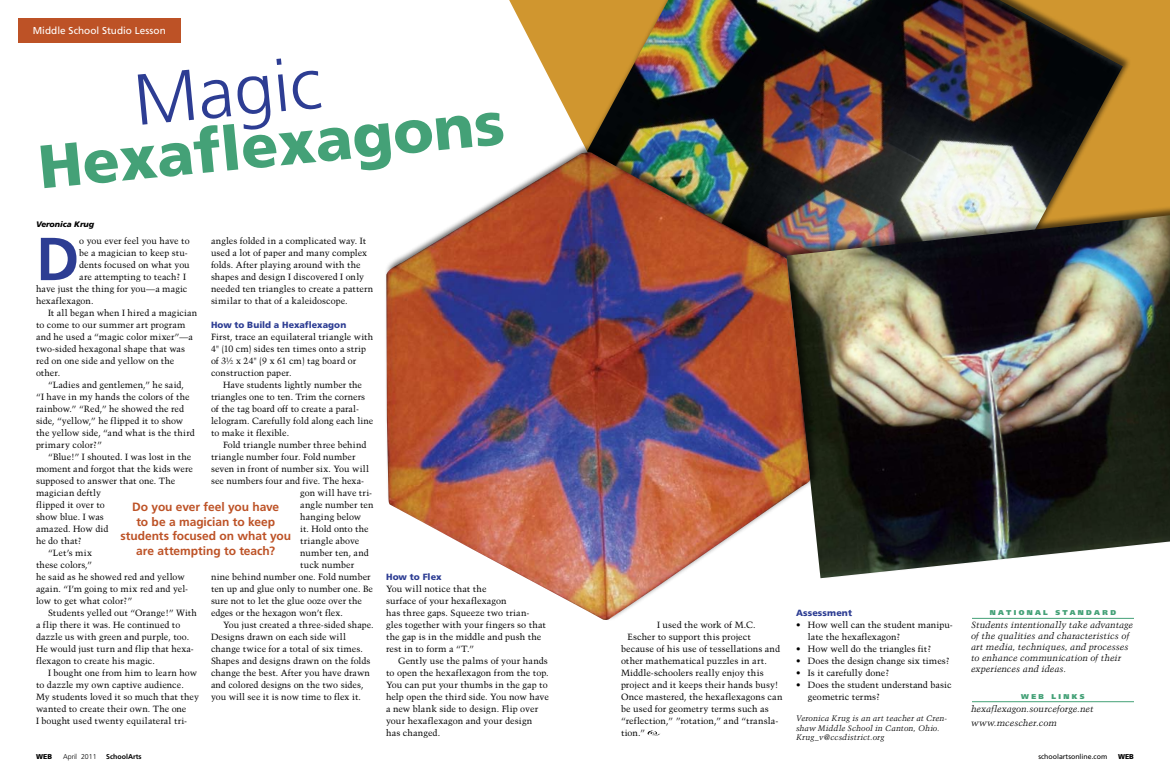
<style>
.page{position:relative;width:1170px;height:783px;background:#fff}
.page>*{position:absolute;margin:0;border:0;box-sizing:border-box;transform-origin:0 0}
.t1{font:300 72px "Frutiger";color:#2d3d93}
.t2{font:900 61px "Frutiger";color:#44a177}
.t3{font:700 60.6px "Frutiger";color:#2d3d93}
.t4{font:700 12px/14.4px "Frutiger";letter-spacing:-.005em;color:#bd5226;text-align:center}
.t5{font:10px "Frutiger";letter-spacing:.005em;color:#fff}
.t6{font:9px/12px "Trump Mediaeval";letter-spacing:.005em;color:#000}
.t7{font:italic 9px/11px "Trump Mediaeval";letter-spacing:.005em;color:#000}
.t8{font:900 9px "Frutiger";letter-spacing:.005em;color:#2d3d93}
.t9{font:italic 8px/9.5px "Trump Mediaeval";letter-spacing:.01em;color:#000}
.t10{font:italic 900 8px "Frutiger";color:#000}
.t11{font:900 7px "Frutiger";letter-spacing:.34em;color:#44a177}
.t12{font:7px "Frutiger";color:#000}
.t13{font:700 7px "Frutiger";color:#000}
.t14{font:300 7px "Frutiger";color:#000}
.t15{font:900 7px "Frutiger";color:#000}
</style>
<div class="page">
<div style="left:907px;top:0;width:263px;height:321px;background:#d0962f"></div>
<svg style="left:509px;top:0;width:76px;height:142px;fill:#d0962f"></svg>
<svg style="left:648px;top:731px;width:13px;height:5px"></svg>
<img style="left:587px;top:0;width:536px;height:205px">
<div style="left:785px;top:205px;width:385px;height:378px;background:#000;opacity:.6"></div>
<img style="left:824px;top:215px;width:346px;height:363px">
<div style="left:385px;top:142px;width:439px;height:483px;background:#000;opacity:.6"></div>
<img style="left:386px;top:152px;width:424px;height:468px">
<hr style="left:972px;top:618px;width:162px;height:1px;background:#44a177">
<hr style="left:972px;top:701px;width:162px;height:1px;background:#44a177">
<div style="left:18px;top:18px;width:163px;height:25px;background:#bd5226"></div>
<p class="t5" style="left:33px;top:25px;width:135px">Middle School Studio Lesson</p>
<h1 class="t1" style="left:130px;top:61px;width:189px;rotate:-6deg">Magic</h1>
<h2 class="t2" style="left:35px;top:132px;width:469px;rotate:-6deg">Hexaflexagons</h2>
<p class="t10" style="left:36px;top:219px;width:60px">Veronica Krug</p>
<p class="t6" style="left:211px;top:235px;width:164px">angles folded in a complicated way. It used a lot of paper and many complex folds. After playing around with the shapes and design I discovered I only needed ten triangles to create a pattern similar to that of a kaleidoscope.</p>
<p class="t8" style="left:211px;top:319px;width:137px">How to Build a Hexaflexagon</p>
<p class="t6" style="left:211px;top:331px;width:164px">First, trace an equilateral triangle with<br>4" (10 cm) sides ten times onto a strip of 3½ x 24" (9 x 61 cm) tag board or construction paper.</p>
<p class="t6" style="left:211px;top:379px;width:164px;text-indent:12px">Have students lightly number the triangles one to ten. Trim the corners of the tag board off to create a paral&shy;lelogram. Carefully fold along each line to make it flexible.</p>
<p class="t6" style="left:223px;top:439px;width:145px">Fold triangle number three behind</p>
<p class="t6" style="left:211px;top:451px;width:146px">triangle number four. Fold number</p>
<p class="t6" style="left:211px;top:463px;width:160px">seven in front of number six. You will</p>
<p class="t6" style="left:211px;top:475px;width:155px">see numbers four and five. The hexa-</p>
<p class="t6" style="left:300px;top:487px;width:73px">gon will have tri-</p>
<p class="t6" style="left:300px;top:499px;width:75px">angle number ten</p>
<p class="t6" style="left:300px;top:511px;width:63px">hanging below</p>
<p class="t6" style="left:300px;top:523px;width:70px">it. Hold onto the</p>
<p class="t6" style="left:300px;top:535px;width:61px">triangle above</p>
<p class="t6" style="left:300px;top:547px;width:70px">number ten, and</p>
<p class="t6" style="left:300px;top:559px;width:55px">tuck number</p>
<p class="t6" style="left:211px;top:571px;width:161px">nine behind number one. Fold number</p>
<p class="t6" style="left:211px;top:583px;width:163px">ten up and glue only to number one. Be</p>
<p class="t6" style="left:211px;top:595px;width:153px">sure not to let the glue ooze over the</p>
<p class="t6" style="left:211px;top:607px;width:133px">edges or the hexagon won’t flex.</p>
<p class="t6" style="left:223px;top:619px;width:152px">You just created a three-sided shape.</p>
<p class="t6" style="left:211px;top:631px;width:137px">Designs drawn on each side will</p>
<p class="t6" style="left:211px;top:643px;width:153px">change twice for a total of six times.</p>
<p class="t6" style="left:211px;top:655px;width:161px">Shapes and designs drawn on the folds</p>
<p class="t6" style="left:211px;top:667px;width:160px">change the best. After you have drawn</p>
<p class="t6" style="left:211px;top:679px;width:154px">and colored designs on the two sides,</p>
<p class="t6" style="left:211px;top:690px;width:151px">you will see it is now time to flex it.</p>
<h3 class="t3" style="left:36px;top:223px;width:45px">D</h3>
<p class="t6" style="left:79px;top:235px;width:112px">o you ever feel you have to</p>
<p class="t6" style="left:79px;top:247px;width:110px">be a magician to keep stu-</p>
<p class="t6" style="left:79px;top:259px;width:112px">dents focused on what you</p>
<p class="t6" style="left:79px;top:271px;width:108px">are attempting to teach? I</p>
<p class="t6" style="left:36px;top:283px;width:153px">have just the thing for you—a magic</p>
<p class="t6" style="left:36px;top:295px;width:59px">hexaflexagon.</p>
<p class="t6" style="left:48px;top:307px;width:151px">It all began when I hired a magician</p>
<p class="t6" style="left:36px;top:319px;width:151px">to come to our summer art program</p>
<p class="t6" style="left:36px;top:331px;width:159px">and he used a “magic color mixer”—a</p>
<p class="t6" style="left:36px;top:343px;width:151px">two-sided hexagonal shape that was</p>
<p class="t6" style="left:36px;top:355px;width:140px">red on one side and yellow on the</p>
<p class="t6" style="left:36px;top:367px;width:26px">other.</p>
<p class="t6" style="left:48px;top:379px;width:138px">“Ladies and gentlemen,” he said,</p>
<p class="t6" style="left:36px;top:391px;width:155px">“I have in my hands the colors of the</p>
<p class="t6" style="left:36px;top:403px;width:150px">rainbow.” “Red,” he showed the red</p>
<p class="t6" style="left:36px;top:415px;width:149px">side, “yellow,” he flipped it to show</p>
<p class="t6" style="left:36px;top:427px;width:160px">the yellow side, “and what is the third</p>
<p class="t6" style="left:36px;top:439px;width:68px">primary color?”</p>
<p class="t6" style="left:48px;top:451px;width:145px">“Blue!” I shouted. I was lost in the</p>
<p class="t6" style="left:36px;top:463px;width:159px">moment and forgot that the kids were</p>
<p class="t6" style="left:36px;top:475px;width:141px">supposed to answer that one. The</p>
<p class="t6" style="left:36px;top:487px;width:67px">magician deftly</p>
<p class="t6" style="left:36px;top:499px;width:70px">flipped it over to</p>
<p class="t6" style="left:36px;top:511px;width:69px">show blue. I was</p>
<p class="t6" style="left:36px;top:523px;width:74px">amazed. How did</p>
<p class="t6" style="left:36px;top:535px;width:47px">he do that?</p>
<p class="t6" style="left:48px;top:547px;width:46px">“Let’s mix</p>
<p class="t6" style="left:36px;top:559px;width:58px">these colors,”</p>
<p class="t6" style="left:36px;top:571px;width:150px">he said as he showed red and yellow</p>
<p class="t6" style="left:36px;top:583px;width:154px">again. “I’m going to mix red and yel-</p>
<p class="t6" style="left:36px;top:595px;width:98px">low to get what color?”</p>
<p class="t6" style="left:48px;top:607px;width:151px">Students yelled out “Orange!” With</p>
<p class="t6" style="left:36px;top:619px;width:146px">a flip there it was. He continued to</p>
<p class="t6" style="left:36px;top:631px;width:155px">dazzle us with green and purple, too.</p>
<p class="t6" style="left:36px;top:643px;width:159px">He would just turn and flip that hexa-</p>
<p class="t6" style="left:36px;top:655px;width:120px">flexagon to create his magic.</p>
<p class="t6" style="left:48px;top:667px;width:151px">I bought one from him to learn how</p>
<p class="t6" style="left:36px;top:679px;width:149px">to dazzle my own captive audience.</p>
<p class="t6" style="left:36px;top:691px;width:164px">My students loved it so much that they</p>
<p class="t6" style="left:36px;top:703px;width:152px">wanted to create their own. The one</p>
<p class="t6" style="left:36px;top:715px;width:153px">I bought used twenty equilateral tri-</p>
<h3 class="t4" style="left:120px;top:500px;width:172px">Do you ever feel you have<br>to be a magician to keep students focused on what you are attempting to teach?</h3>
<p class="t8" style="left:386px;top:571px;width:57px">How to Flex</p>
<p class="t6" style="left:386px;top:583px;width:162px">You will notice that the<br>surface of your hexaflexagon<br>has three gaps. Squeeze two trian&shy;gles together with your fingers so that the gap is in the middle and push the rest in to form a “T.”</p>
<p class="t6" style="left:386px;top:655px;width:164px;text-indent:12px">Gently use the palms of your hands to open the hexaflexagon from the top.<br>You can put your thumbs in the gap to help open the third side. You now have a new blank side to design. Flip over your hexaflexagon and your design<br>has changed.</p>
<p class="t6" style="left:657px;top:619px;width:100px">I used the work of M.C.</p>
<p class="t6" style="left:628px;top:631px;width:125px">Escher to support this project</p>
<p class="t6" style="left:621px;top:643px;width:161px">because of his use of tessellations and</p>
<p class="t6" style="left:621px;top:655px;width:147px">other mathematical puzzles in art.</p>
<p class="t6" style="left:621px;top:667px;width:144px">Middle-schoolers really enjoy this</p>
<p class="t6" style="left:621px;top:679px;width:159px">project and it keeps their hands busy!</p>
<p class="t6" style="left:621px;top:691px;width:163px">Once mastered, the hexaflexagons can</p>
<p class="t6" style="left:621px;top:703px;width:149px">be used for geometry terms such as</p>
<p class="t6" style="left:621px;top:715px;width:159px">“reflection,” ”rotation,” and “transla-</p>
<p class="t6" style="left:621px;top:727px;width:26px">tion.”</p>
<p class="t8" style="left:796px;top:607px;width:58px">Assessment</p>
<p class="t6" style="left:808px;top:619px;width:146px;text-indent:-12px">• How well can the student manipu&shy;late the hexaflexagon?</p>
<p class="t6" style="left:796px;top:643px;width:137px">• How well do the triangles fit?</p>
<p class="t6" style="left:796px;top:655px;width:155px">• Does the design change six times?</p>
<p class="t6" style="left:796px;top:667px;width:95px">• Is it carefully done?</p>
<p class="t6" style="left:808px;top:679px;width:145px;text-indent:-12px">• Does the student understand basic geometric terms?</p>
<p class="t9" style="left:796px;top:714px;width:153px">Veronica Krug is an art teacher at Cren&shy;shaw Middle School in Canton, Ohio.<br>Krug_v@ccsdistrict.org</p>
<p class="t11" style="left:990px;top:609px;width:128px">NATIONAL STANDARD</p>
<p class="t7" style="left:971px;top:620px;width:164px">Students intentionally take advantage of the qualities and characteristics of art media, techniques, and processes to enhance communication of their experiences and ideas.</p>
<p class="t11" style="left:1021px;top:692px;width:65px">WEB LINKS</p>
<p class="t7" style="left:971px;top:701px;width:124px;line-height:14px">hexaflexagon.sourceforge.net www.mcescher.com</p>
<p class="t15" style="left:36px;top:752px;width:17px">WEB</p>
<p class="t14" style="left:63px;top:752px;width:35px">April 2011</p>
<p class="t13" style="left:106px;top:752px;width:37px">SchoolArts</p>
<p class="t12" style="left:1038px;top:752px;width:70px">schoolartsonline.com</p>
<p class="t15" style="left:1118px;top:752px;width:17px">WEB</p>
</div>
